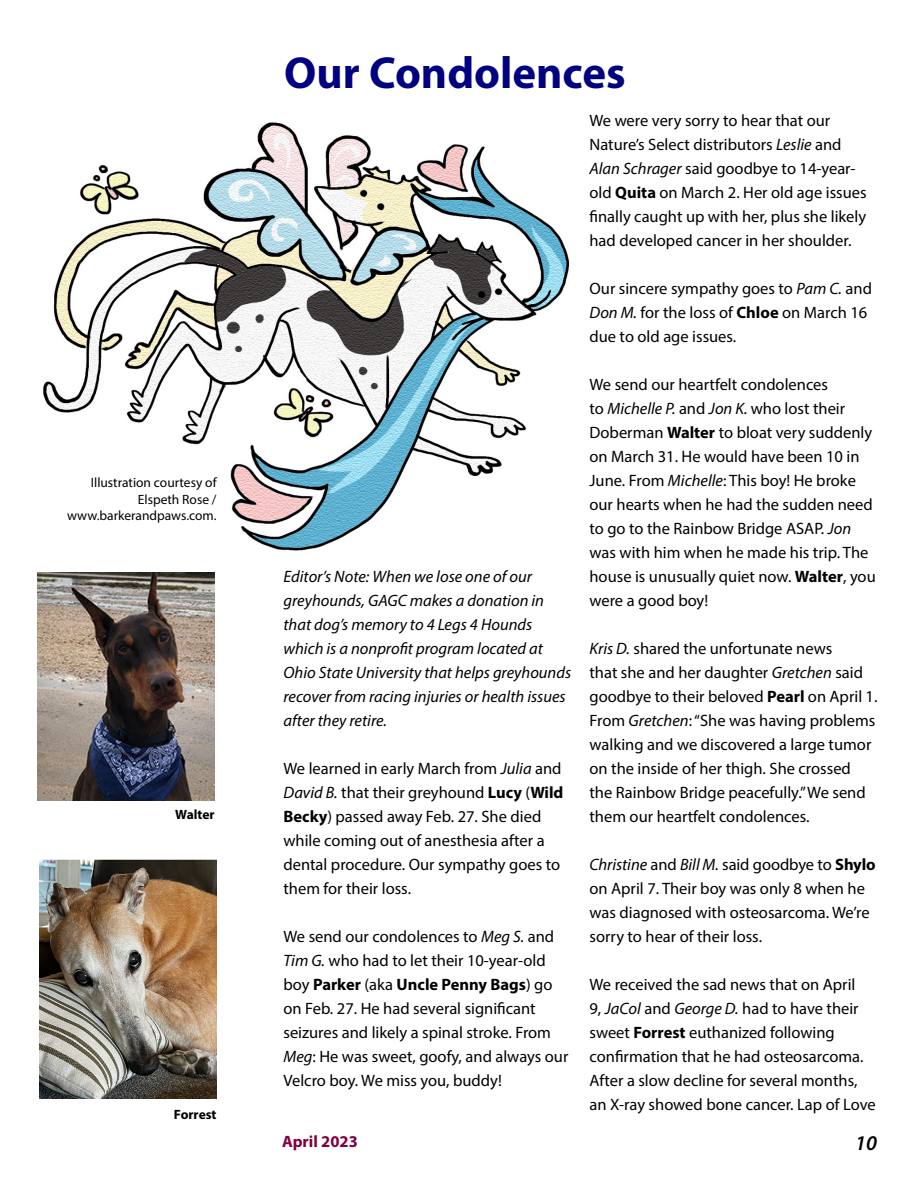
<style>
.page{position:relative;width:918px;height:1188px;background:#fff}
.page>*{position:absolute;margin:0;border:0;box-sizing:border-box;transform-origin:0 0}
.H1__NNN_Headlines{font:700 45px "Myriad Pro";color:#010080}
.t1{font:italic 600 21px "Myriad Pro";color:#000}
.t2{font:16.5px/24px "Myriad Pro";color:#000}
.Body_copy_grafs{font:italic 16.5px/24px "Myriad Pro";color:#000}
.t3{font:700 16.5px "Myriad Pro";color:#810041}
.t4{font:13.5px/16.5px "Myriad Pro";color:#000;text-align:right}
.t5{font:700 13.5px "Myriad Pro";color:#000}
.s1{font-style:italic}
.s2{font-weight:700}
</style>
<div class="page">
<img style="left:43px;top:122px;width:527px;height:429px">
<img style="left:40px;top:860px;width:177px;height:239px">
<img style="left:38px;top:572px;width:177px;height:229px">
<p class="t4" style="left:67px;top:474px;width:151px">Illustration courtesy of<br>Elspeth Rose / www.barkerandpaws.com.</p>
<p class="t5" style="left:175px;top:805px;width:41px">Walter</p>
<p class="t5" style="left:174px;top:1105px;width:44px">Forrest</p>
<p class="H1__NNN_Headlines" style="left:284px;top:43px;width:343px">Our Condolences</p>
<p class="Body_copy_grafs" style="left:284px;top:564px;width:289px">Editor’s Note: When we lose one of our greyhounds, GAGC makes a donation in that dog’s memory to 4 Legs 4 Hounds which is a nonprofit program located at Ohio State University that helps greyhounds recover from racing injuries or health issues after they retire.</p>
<p class="t2" style="left:284px;top:756px;width:281px">We learned in early March from <span class="s1">Julia</span> and <span class="s1">David B.</span> that their greyhound <span class="s2">Lucy</span> (<span class="s2">Wild Becky</span>) passed away Feb. 27. She died while coming out of anesthesia after a dental procedure. Our sympathy goes to them for their loss.</p>
<p class="t2" style="left:284px;top:924px;width:286px">We send our condolences to <span class="s1">Meg S.</span> and <span class="s1">Tim G.</span> who had to let their 10-year-old boy <span class="s2">Parker</span> (aka <span class="s2">Uncle Penny Bags</span>) go on Feb. 27. He had several significant seizures and likely a spinal stroke. From <span class="s1">Meg</span>: He was sweet, goofy, and always our Velcro boy. We miss you, buddy!</p>
<p class="t2" style="left:589px;top:108px;width:279px">We were very sorry to hear that our Nature’s Select distributors <span class="s1">Leslie</span> and <span class="s1">Alan Schrager</span> said goodbye to 14-year&shy;old <span class="s2">Quita</span> on March 2. Her old age issues finally caught up with her, plus she likely had developed cancer in her shoulder.</p>
<p class="t2" style="left:589px;top:276px;width:284px">Our sincere sympathy goes to <span class="s1">Pam C.</span> and<br><span class="s1">Don M.</span> for the loss of <span class="s2">Chloe</span> on March 16 due to old age issues.</p>
<p class="t2" style="left:589px;top:372px;width:288px">We send our heartfelt condolences<br>to <span class="s1">Michelle P.</span> and <span class="s1">Jon K.</span> who lost their Doberman <span class="s2">Walter</span> to bloat very suddenly on March 31. He would have been 10 in June. From <span class="s1">Michelle</span>: This boy! He broke our hearts when he had the sudden need to go to the Rainbow Bridge ASAP. <span class="s1">Jon </span>was with him when he made his trip. The house is unusually quiet now. <span class="s2">Walter</span>, you were a good boy!</p>
<p class="t2" style="left:589px;top:636px;width:289px"><span class="s1">Kris D.</span> shared the unfortunate news<br>that she and her daughter <span class="s1">Gretchen</span> said goodbye to their beloved <span class="s2">Pearl</span> on April 1.<br>From <span class="s1">Gretchen</span>: “She was having problems walking and we discovered a large tumor on the inside of her thigh. She crossed the Rainbow Bridge peacefully.” We send them our heartfelt condolences.</p>
<p class="t2" style="left:589px;top:852px;width:288px"><span class="s1">Christine</span> and <span class="s1">Bill M.</span> said goodbye to <span class="s2">Shylo </span>on April 7. Their boy was only 8 when he was diagnosed with osteosarcoma. We’re sorry to hear of their loss.</p>
<p class="t2" style="left:589px;top:972px;width:288px">We received the sad news that on April<br>9, <span class="s1">JaCol</span> and <span class="s1">George D.</span> had to have their sweet <span class="s2">Forrest</span> euthanized following confirmation that he had osteosarcoma.<br>After a slow decline for several months, an X-ray showed bone cancer. Lap of Love</p>
<p class="t3" style="left:282px;top:1130px;width:77px">April 2023</p>
<p class="t1" style="left:855px;top:1129px;width:23px">10</p>
</div>
